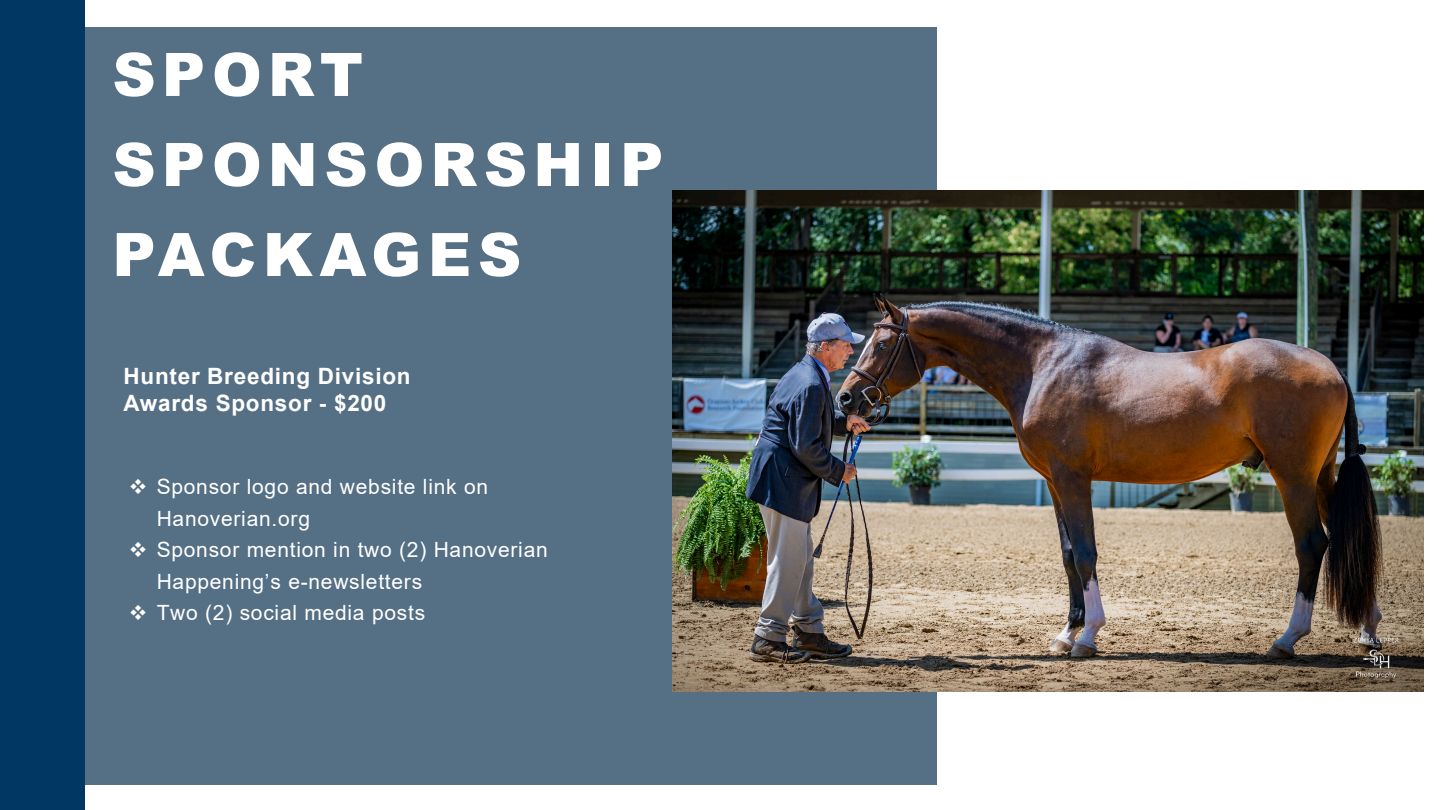
<style>
.page{position:relative;width:1440px;height:810px;background:#fff}
.page>*{position:absolute;margin:0;border:0;box-sizing:border-box;transform-origin:0 0}
.Heading{font:900 60px/90px "Arial";letter-spacing:.115em;color:#fff}
.t1{font:700 22.5px/27px "Arial";letter-spacing:.035em;color:#fff}
.t2{font:21px/31.5px "Arial";letter-spacing:.035em;color:#fff}
</style>
<div class="page">
<div style="left:86px;top:27px;width:851px;height:758px;background:#556f84"></div>
<div style="left:0;top:0;width:85px;height:810px;background:#003863"></div>
<img style="left:672px;top:190px;width:751px;height:501px">
<p class="Heading" style="left:112px;top:28px;width:553px">SPORT<br>SPONSORSHIP<br>PACKAGES</p>
<p class="t1" style="left:124px;top:362px;width:288px">Hunter Breeding Division<br>Awards Sponsor - $200</p>
<p class="t2" style="left:157px;top:471px;width:333px;text-indent:-28px">❖ Sponsor logo and website link on<br>Hanoverian.org</p>
<p class="t2" style="left:157px;top:534px;width:393px;text-indent:-28px">❖ Sponsor mention in two (2) Hanoverian<br>Happening’s e-newsletters</p>
<p class="t2" style="left:129px;top:597px;width:298px">❖ Two (2) social media posts</p>
</div>
